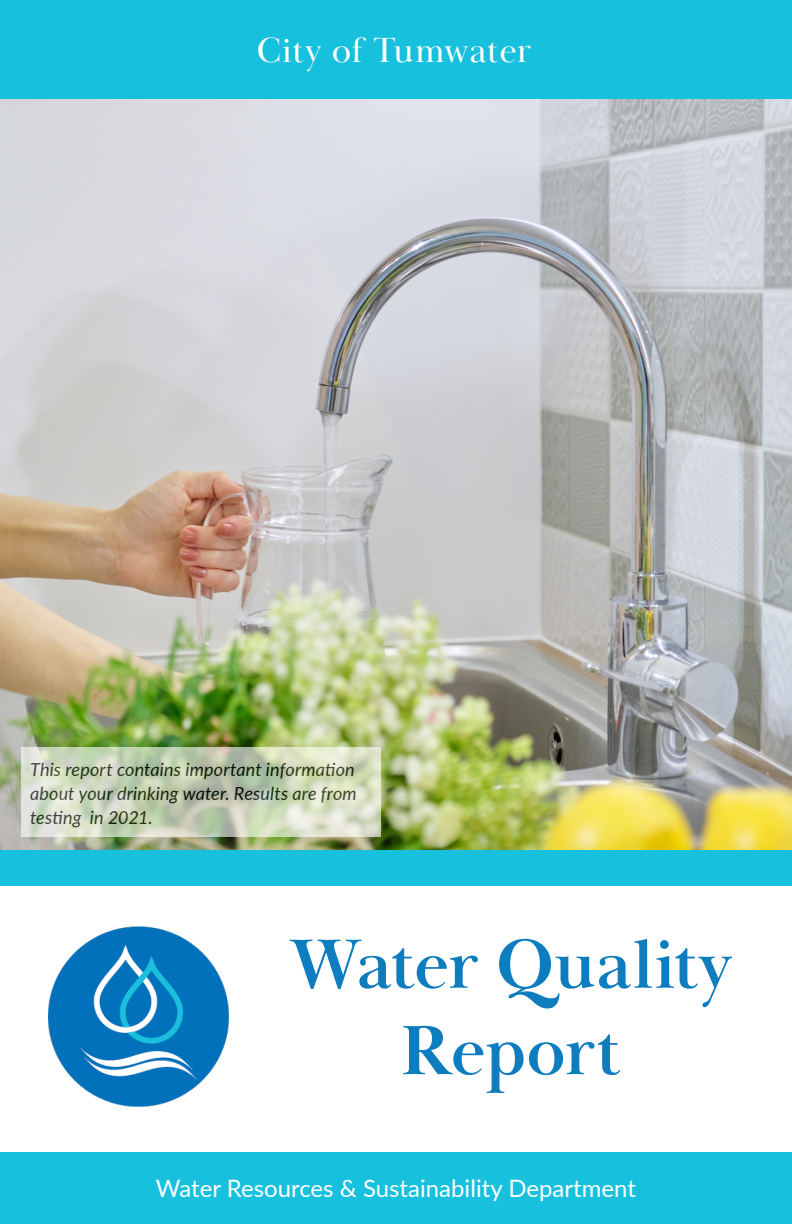
<style>
.page{position:relative;width:792px;height:1224px;background:#fff}
.page>*{position:absolute;margin:0;border:0;box-sizing:border-box;transform-origin:0 0}
.t1{font:700 72px/86.4px "Baskerville Display PT";letter-spacing:-.01em;color:#0e7dbf;text-align:center}
.t2{font:36px "Baskerville Display PT";letter-spacing:.01em;color:#fff}
.t3{font:24px "Lato";color:#fff}
.t4{font:italic 18px/24px "Lato";letter-spacing:.01em;color:#000;text-align:justify}
</style>
<div class="page">
<img style="left:0;top:99px;width:792px;height:751px">
<div style="left:0;top:0;width:792px;height:99px;background:#17c0dd"></div>
<img style="left:49px;top:926px;width:180px;height:180px">
<div style="left:0;top:1152px;width:792px;height:72px;background:#17c0dd"></div>
<div style="left:0;top:850px;width:792px;height:36px;background:#17c0dd"></div>
<svg style="left:21px;top:747px;width:360px;height:90px;background:#ccd5bd"></svg>
<h2 class="t2" style="left:257px;top:29px;width:276px">City of Tumwater</h2>
<p class="t4" style="left:30px;top:756px;width:328px">This report contains important information about your drinking water. Results are from testing in 2021.</p>
<h1 class="t1" style="left:289px;top:923px;width:444px">Water Quality<br>Report</h1>
<h3 class="t3" style="left:156px;top:1171px;width:482px">Water Resources &amp; Sustainability Department</h3>
</div>
